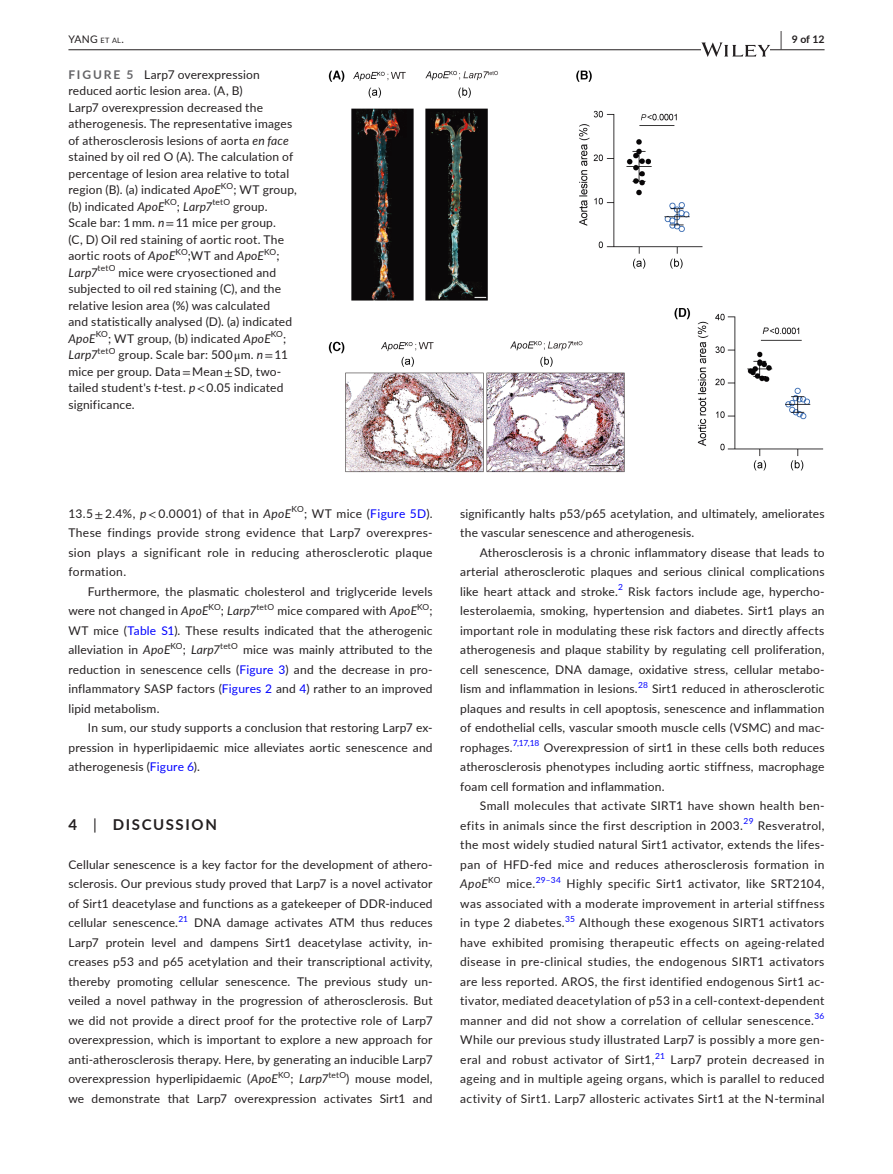
<style>
.page{position:relative;width:893px;height:1174px;background:#fff}
.page>*{position:absolute;margin:0;border:0;box-sizing:border-box;transform-origin:0 0}
.t1{font:700 15px "Lato";letter-spacing:.11em;color:#231f20}
.t2{font:12px/19.5px "Lato";letter-spacing:.015em;color:#231f20;text-align:justify}
.t3{font:italic 12px "Lato";letter-spacing:.015em;color:#231f20}
.t4{font:10.5px "Lato";color:#231f20}
.t5{font:700 10.5px "Lato";color:#231f20}
.t6{font:8.4px "Lato";letter-spacing:.015em;color:#231f20}
.t7{font:8.4px "Lato";letter-spacing:.015em;color:#00f}
.s1{font-size:7.35px}
.s2{font-size:19.5px}
.s3{font-weight:700;color:#636366}
.s4{font-style:italic}
.s5{font-style:normal}
.s6{font-family:"STIX"}
.s7{color:#00f}
.s8{font-weight:400}
</style>
<div class="page">
<hr style="left:68px;top:49px;width:756px;height:1px;background:#231f20">
<svg style="left:701px;top:42px;width:69px;height:15px"></svg>
<img style="left:328px;top:70px;width:496px;height:403px">
<p class="t4" style="left:68px;top:31px;width:57px">YANG <span class="s1">et al</span>.</p>
<p class="t5" style="left:780px;top:31px;width:46px"><span class="s2">|</span> 9 of 12</p>
<p class="t2" style="left:68px;top:66px;width:226px;line-height:16.5px;text-align:left"><span class="s3">FIGURE 5</span> Larp7 overexpression reduced aortic lesion area. (A, B)<br>Larp7 overexpression decreased the atherogenesis. The representative images of atherosclerosis lesions of aorta <span class="s4">en face </span>stained by oil red O (A). The calculation of percentage of lesion area relative to total region (B). (a) indicated <span class="s4">ApoE</span></p>
<p class="t6" style="left:221px;top:180px;width:14px">KO</p>
<p class="t2" style="left:233px;top:180px;width:65px">; WT group,</p>
<p class="t2" style="left:68px;top:196px;width:98px">(b) indicated <span class="s4">ApoE</span></p>
<p class="t6" style="left:165px;top:196px;width:14px">KO</p>
<p class="t3" style="left:177px;top:198px;width:37px"><span class="s5">;</span> Larp7</p>
<p class="t6" style="left:212px;top:196px;width:19px">tetO</p>
<p class="t2" style="left:68px;top:198px;width:217px;line-height:16.5px;text-align:left;text-indent:165px">group.<br>Scale bar: 1 mm. <span class="s4">n</span><span class="s6">=</span> 11 mice per group. (C, D) Oil red staining of aortic root. The aortic roots of <span class="s4">ApoE</span></p>
<p class="t6" style="left:176px;top:246px;width:14px">KO</p>
<p class="t2" style="left:188px;top:246px;width:78px">;WT and <span class="s4">ApoE</span></p>
<p class="t6" style="left:264px;top:246px;width:14px">KO</p>
<p class="t2" style="left:276px;top:246px;width:5px">;</p>
<p class="t3" style="left:68px;top:264px;width:31px">Larp7</p>
<p class="t6" style="left:98px;top:262px;width:19px">tetO</p>
<p class="t2" style="left:68px;top:264px;width:225px;line-height:16.5px;text-align:left;text-indent:50px">mice were cryosectioned and subjected to oil red staining (C), and the relative lesion area (%) was calculated and statistically analysed (D). (a) indicated</p>
<p class="t3" style="left:68px;top:330px;width:29px">ApoE</p>
<p class="t6" style="left:96px;top:328px;width:14px">KO</p>
<p class="t2" style="left:108px;top:328px;width:164px">; WT group, (b) indicated <span class="s4">ApoE</span></p>
<p class="t6" style="left:271px;top:328px;width:14px">KO</p>
<p class="t2" style="left:283px;top:328px;width:5px">;</p>
<p class="t3" style="left:68px;top:346px;width:31px">Larp7</p>
<p class="t6" style="left:98px;top:345px;width:19px">tetO</p>
<p class="t2" style="left:68px;top:346px;width:221px;line-height:16.5px;text-align:left;text-indent:50px">group. Scale bar: 500 <span class="s6">μ</span>m. <span class="s4">n</span><span class="s6">=</span> 11 mice per group. Data <span class="s6">=</span> Mean <span class="s6">±</span> SD, two&shy;tailed student's <span class="s4">t</span>-test. <span class="s4">p</span><span class="s6">&lt;</span> 0.05 indicated significance.</p>
<p class="t2" style="left:68px;top:503px;width:224px">13.5 <span class="s6">±</span> 2.4%, <span class="s4">p</span><span class="s6">&lt;</span> 0.0001) of that in <span class="s4">ApoE</span></p>
<p class="t6" style="left:291px;top:503px;width:14px">KO</p>
<p class="t2" style="left:68px;top:503px;width:366px;text-indent:236px">; WT mice (<span class="s7">Figure 5D</span>).<br>These findings provide strong evidence that Larp7 overexpres&shy;sion plays a significant role in reducing atherosclerotic plaque formation.</p>
<p class="t2" style="left:68px;top:581px;width:366px;text-indent:20px">Furthermore, the plasmatic cholesterol and triglyceride levels were not changed in <span class="s4">ApoE</span></p>
<p class="t6" style="left:209px;top:601px;width:14px">KO</p>
<p class="t3" style="left:221px;top:602px;width:37px"><span class="s5">;</span> Larp7</p>
<p class="t6" style="left:256px;top:601px;width:19px">tetO</p>
<p class="t2" style="left:278px;top:600px;width:141px">mice compared with <span class="s4">ApoE</span></p>
<p class="t6" style="left:417px;top:601px;width:14px">KO</p>
<p class="t2" style="left:68px;top:600px;width:366px;text-indent:361px">; WT mice (<span class="s7">Table S1</span>). These results indicated that the atherogenic alleviation in <span class="s4">ApoE</span></p>
<p class="t6" style="left:170px;top:640px;width:14px">KO</p>
<p class="t3" style="left:183px;top:641px;width:39px"><span class="s5">;</span> Larp7</p>
<p class="t6" style="left:220px;top:640px;width:19px">tetO</p>
<p class="t2" style="left:68px;top:639px;width:366px;text-indent:175px">mice was mainly attributed to the reduction in senescence cells (<span class="s7">Figure 3</span>) and the decrease in pro&shy;inflammatory SASP factors (<span class="s7">Figures 2</span> and <span class="s7">4</span>) rather to an improved lipid metabolism.</p>
<p class="t2" style="left:68px;top:717px;width:366px;text-indent:19px">In sum, our study supports a conclusion that restoring Larp7 ex&shy;pression in hyperlipidaemic mice alleviates aortic senescence and atherogenesis (<span class="s7">Figure 6</span>).</p>
<p class="t1" style="left:68px;top:813px;width:150px">4 <span class="s8">|</span> DISCUSSION</p>
<p class="t2" style="left:68px;top:854px;width:366px">Cellular senescence is a key factor for the development of athero&shy;sclerosis. Our previous study proved that Larp7 is a novel activator of Sirt1 deacetylase and functions as a gatekeeper of DDR-induced cellular senescence.</p>
<p class="t7" style="left:178px;top:913px;width:11px">21</p>
<p class="t2" style="left:68px;top:912px;width:366px;text-indent:126px">DNA damage activates ATM thus reduces Larp7 protein level and dampens Sirt1 deacetylase activity, in&shy;creases p53 and p65 acetylation and their transcriptional activity, thereby promoting cellular senescence. The previous study un&shy;veiled a novel pathway in the progression of atherosclerosis. But we did not provide a direct proof for the protective role of Larp7 overexpression, which is important to explore a new approach for anti-atherosclerosis therapy. Here, by generating an inducible Larp7 overexpression hyperlipidaemic (<span class="s4">ApoE</span><sup>KO</sup>; <span class="s4">Larp7</span><sup>tetO</sup>) mouse model, we demonstrate that Larp7 overexpression activates Sirt1 and</p>
<p class="t2" style="left:460px;top:503px;width:366px">significantly halts p53/p65 acetylation, and ultimately, ameliorates the vascular senescence and atherogenesis.</p>
<p class="t2" style="left:460px;top:542px;width:366px;text-indent:20px">Atherosclerosis is a chronic inflammatory disease that leads to arterial atherosclerotic plaques and serious clinical complications like heart attack and stroke.</p>
<p class="t7" style="left:618px;top:581px;width:6px">2</p>
<p class="t2" style="left:460px;top:581px;width:366px;text-indent:168px">Risk factors include age, hypercho&shy;lesterolaemia, smoking, hypertension and diabetes. Sirt1 plays an important role in modulating these risk factors and directly affects atherogenesis and plaque stability by regulating cell proliferation, cell senescence, DNA damage, oxidative stress, cellular metabo&shy;lism and inflammation in lesions.</p>
<p class="t7" style="left:638px;top:679px;width:11px">28</p>
<p class="t2" style="left:460px;top:678px;width:366px;text-indent:192px">Sirt1 reduced in atherosclerotic plaques and results in cell apoptosis, senescence and inflammation of endothelial cells, vascular smooth muscle cells (VSMC) and mac&shy;rophages.</p>
<p class="t7" style="left:513px;top:737px;width:28px">7,17,18</p>
<p class="t2" style="left:460px;top:737px;width:366px;text-indent:83px">Overexpression of sirt1 in these cells both reduces atherosclerosis phenotypes including aortic stiffness, macrophage foam cell formation and inflammation.</p>
<p class="t2" style="left:460px;top:795px;width:366px;text-indent:20px">Small molecules that activate SIRT1 have shown health ben&shy;efits in animals since the first description in 2003.<sup>29</sup> Resveratrol, the most widely studied natural Sirt1 activator, extends the lifes&shy;pan of HFD-fed mice and reduces atherosclerosis formation in</p>
<p class="t3" style="left:460px;top:875px;width:29px">ApoE</p>
<p class="t6" style="left:488px;top:874px;width:14px">KO</p>
<p class="t2" style="left:506px;top:873px;width:30px">mice.</p>
<p class="t7" style="left:536px;top:874px;width:27px">29–34</p>
<p class="t2" style="left:460px;top:873px;width:366px;text-indent:106px">Highly specific Sirt1 activator, like SRT2104, was associated with a moderate improvement in arterial stiffness in type 2 diabetes.</p>
<p class="t7" style="left:565px;top:913px;width:11px">35</p>
<p class="t2" style="left:460px;top:912px;width:366px;text-indent:119px">Although these exogenous SIRT1 activators have exhibited promising therapeutic effects on ageing-related disease in pre-clinical studies, the endogenous SIRT1 activators are less reported. AROS, the first identified endogenous Sirt1 ac&shy;tivator, mediated deacetylation of p53 in a cell-context-dependent manner and did not show a correlation of cellular senescence.</p>
<p class="t7" style="left:814px;top:1010px;width:12px">36</p>
<p class="t2" style="left:460px;top:1029px;width:366px">While our previous study illustrated Larp7 is possibly a more gen&shy;eral and robust activator of Sirt1,<sup>21</sup> Larp7 protein decreased in ageing and in multiple ageing organs, which is parallel to reduced activity of Sirt1. Larp7 allosteric activates Sirt1 at the N-terminal</p>
</div>
